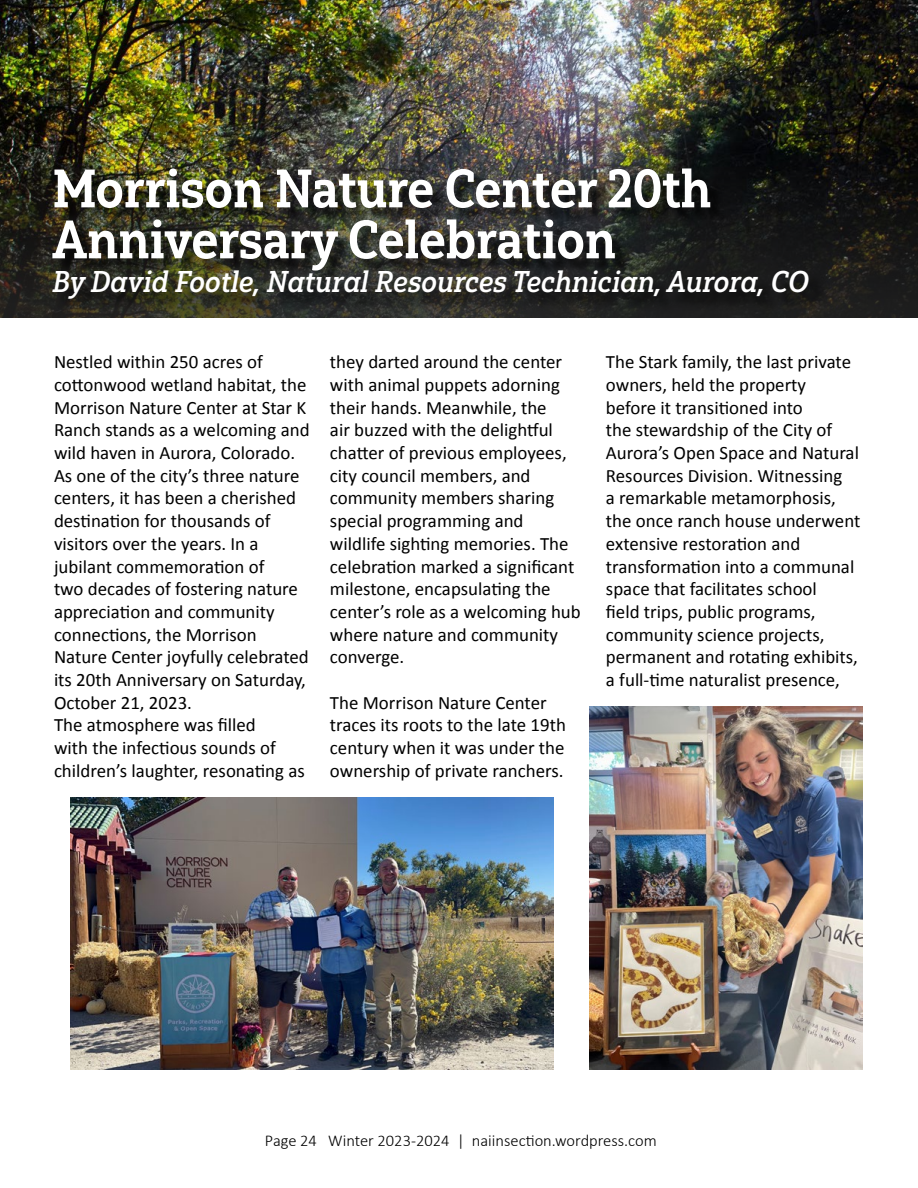
<style>
.page{position:relative;width:918px;height:1188px;background:#fff}
.page>*{position:absolute;margin:0;border:0;box-sizing:border-box;transform-origin:0 0}
.t1{font:54px/51px "Yorkten Slab Con Bol";letter-spacing:-.01em;color:#fff}
.t2{font:30px "Yorkten Slab Con Dem It";color:#fff}
.t3{font:18.9px/22.6px "Calibri";color:#000}
.t4{font:300 16.5px "Calibri";color:#000}
</style>
<div class="page">
<img style="left:0;top:0;width:918px;height:318px">
<div style="left:54px;top:171px;width:672px;height:115px;background:#000;opacity:.75"></div>
<div style="left:55px;top:272px;width:772px;height:45px;background:#000;opacity:.75"></div>
<img style="left:590px;top:706px;width:272px;height:363px">
<img style="left:71px;top:798px;width:482px;height:271px">
<h1 class="t1" style="left:52px;top:163px;width:661px">Morrison Nature Center 20th<br>Anniversary Celebration</h1>
<h2 class="t2" style="left:52px;top:264px;width:758px">By David Footle, Natural Resources Technician, Aurora, CO</h2>
<p class="t3" style="left:54px;top:350px;width:257px">Nestled within 250 acres of cottonwood wetland habitat, the<br>Morrison Nature Center at Star K<br>Ranch stands as a welcoming and wild haven in Aurora, Colorado.<br>As one of the city’s three nature centers, it has been a cherished destination for thousands of visitors over the years. In a jubilant commemoration of<br>two decades of fostering nature appreciation and community connections, the Morrison<br>Nature Center joyfully celebrated its 20th Anniversary on Saturday,<br>October 21, 2023.<br>The atmosphere was filled<br>with the infectious sounds of children’s laughter, resonating as</p>
<p class="t3" style="left:330px;top:350px;width:252px">they darted around the center with animal puppets adorning their hands. Meanwhile, the<br>air buzzed with the delightful chatter of previous employees, city council members, and community members sharing special programming and wildlife sighting memories. The celebration marked a significant milestone, encapsulating the center’s role as a welcoming hub where nature and community converge.</p>
<p class="t3" style="left:330px;top:690px;width:237px">The Morrison Nature Center traces its roots to the late 19th century when it was under the ownership of private ranchers.</p>
<p class="t3" style="left:606px;top:350px;width:256px">The Stark family, the last private owners, held the property before it transitioned into<br>the stewardship of the City of<br>Aurora’s Open Space and Natural<br>Resources Division. Witnessing<br>a remarkable metamorphosis, the once ranch house underwent extensive restoration and transformation into a communal space that facilitates school<br>field trips, public programs, community science projects, permanent and rotating exhibits, a full-time naturalist presence,</p>
<p class="t4" style="left:265px;top:1131px;width:393px">Page 24 Winter 2023-2024 | naiinsection.wordpress.com</p>
</div>
